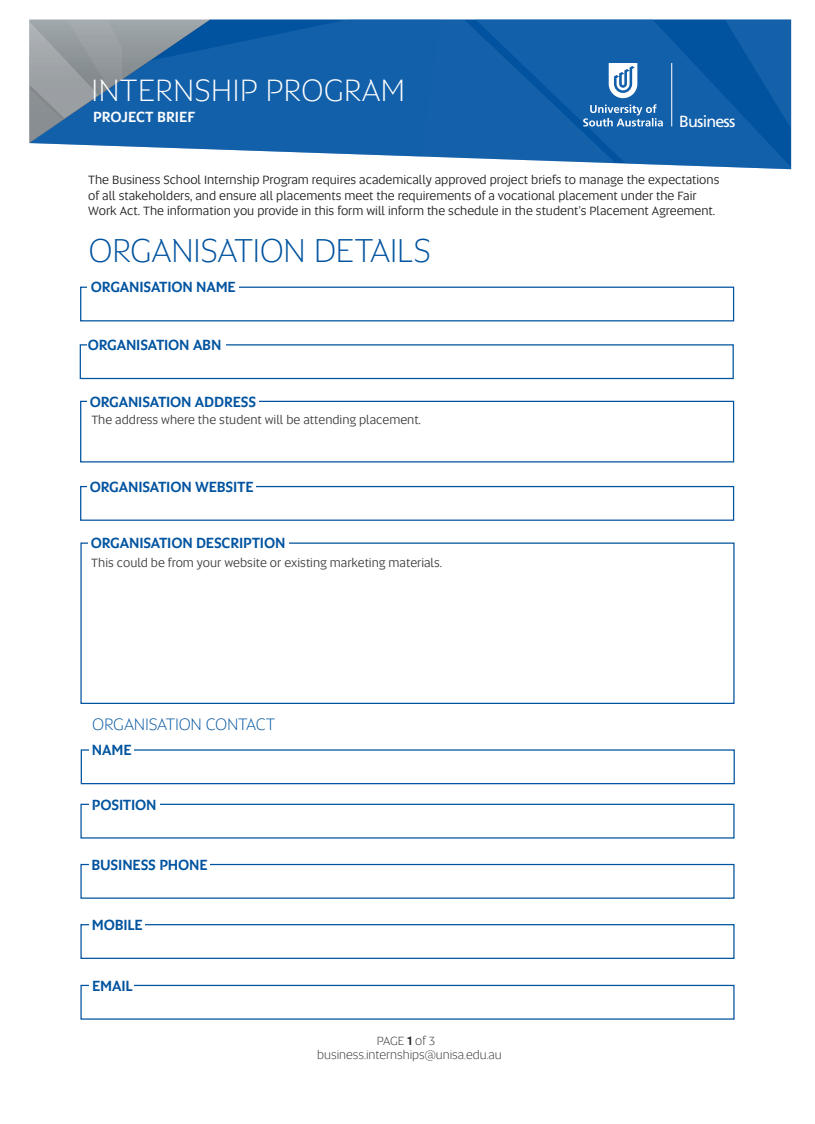
<style>
.page{position:relative;width:815px;height:1124px;background:#fff}
.page>*{position:absolute;margin:0;border:0;box-sizing:border-box;transform-origin:0 0}
.t1{font:300 35px "Altis";letter-spacing:-.02em;color:#00539f}
.t2{font:300 32.62px "Altis";color:#fff}
.t3{font:300 17.5px "Altis";letter-spacing:-.015em;color:#00539f}
.t4{font:16.12px "Frutiger";letter-spacing:-.05em;color:#fff}
.t5{font:500 15px "Altis";letter-spacing:-.01em;color:#00539f}
.t6{font:500 15px "Altis";color:#fff}
.t7{font:12.5px/15px "Altis";color:#231f20}
.t8{font:12.5px "Altis";color:#3e3e3f}
.t9{font:300 12.5px "Altis";color:#231f20}
.s1{font-weight:500}
</style>
<div class="page">
<div style="left:80px;top:400px;width:654px;height:62px;border:1px solid #00539f"></div>
<div style="left:80px;top:286px;width:654px;height:35px;border:1px solid #00539f"></div>
<div style="left:80px;top:486px;width:654px;height:34px;border:1px solid #00539f"></div>
<div style="left:80px;top:542px;width:655px;height:162px;border:1px solid #00539f"></div>
<div style="left:88px;top:281px;width:151px;height:11px;background:#fff"></div>
<div style="left:87px;top:395px;width:172px;height:11px;background:#fff"></div>
<div style="left:88px;top:480px;width:168px;height:11px;background:#fff"></div>
<div style="left:88px;top:536px;width:200px;height:12px;background:#fff"></div>
<svg style="left:29px;top:19px;width:384px;height:138px;background:#286eb1"></svg>
<svg style="left:413px;top:19px;width:378px;height:150px;background:#296fb1"></svg>
<svg style="left:29px;top:19px;width:182px;height:124px;background:#547ea5"></svg>
<svg style="left:566px;top:19px;width:225px;height:141px;background:#1964ab"></svg>
<div style="left:81px;top:749px;width:654px;height:35px;border:1px solid #00539f"></div>
<div style="left:80px;top:863px;width:655px;height:35px;border:1px solid #00539f"></div>
<div style="left:80px;top:803px;width:655px;height:35px;border:1px solid #00539f"></div>
<div style="left:80px;top:923px;width:655px;height:35px;border:1px solid #00539f"></div>
<div style="left:80px;top:984px;width:655px;height:35px;border:1px solid #00539f"></div>
<div style="left:89px;top:743px;width:45px;height:12px;background:#fff"></div>
<div style="left:89px;top:857px;width:121px;height:12px;background:#fff"></div>
<div style="left:89px;top:797px;width:70px;height:12px;background:#fff"></div>
<div style="left:89px;top:918px;width:56px;height:11px;background:#fff"></div>
<div style="left:89px;top:978px;width:45px;height:12px;background:#fff"></div>
<div style="left:80px;top:344px;width:654px;height:35px;border:1px solid #00539f"></div>
<div style="left:87px;top:338px;width:139px;height:12px;background:#fff"></div>
<h2 class="t2" style="left:91px;top:68px;width:316px">INTERNSHIP PROGRAM</h2>
<p class="t6" style="left:93px;top:106px;width:104px">PROJECT BRIEF</p>
<p class="t4" style="left:679px;top:111px;width:58px">Business</p>
<p class="t7" style="left:88px;top:172px;width:633px">The Business School Internship Program requires academically approved project briefs to manage the expectations of all stakeholders, and ensure all placements meet the requirements of a vocational placement under the Fair<br>Work Act. The information you provide in this form will inform the schedule in the student’s Placement Agreement.</p>
<h1 class="t1" style="left:89px;top:227px;width:344px">ORGANISATION DETAILS</h1>
<p class="t5" style="left:91px;top:276px;width:147px">ORGANISATION NAME</p>
<p class="t5" style="left:88px;top:334px;width:135px">ORGANISATION ABN</p>
<p class="t5" style="left:90px;top:390px;width:168px">ORGANISATION ADDRESS</p>
<p class="t8" style="left:91px;top:411px;width:331px">The address where the student will be attending placement.</p>
<p class="t5" style="left:90px;top:475px;width:165px">ORGANISATION WEBSITE</p>
<p class="t5" style="left:91px;top:532px;width:196px">ORGANISATION DESCRIPTION</p>
<p class="t8" style="left:91px;top:554px;width:352px">This could be from your website or existing marketing materials.</p>
<h3 class="t3" style="left:92px;top:712px;width:185px">ORGANISATION CONTACT</h3>
<p class="t5" style="left:92px;top:738px;width:41px">NAME</p>
<p class="t5" style="left:92px;top:793px;width:66px">POSITION</p>
<p class="t5" style="left:91px;top:853px;width:118px">BUSINESS PHONE</p>
<p class="t5" style="left:92px;top:913px;width:53px">MOBILE</p>
<p class="t5" style="left:92px;top:974px;width:42px">EMAIL</p>
<p class="t9" style="left:377px;top:1031px;width:60px">PAGE <span class="s1">1</span> of 3</p>
<p class="t9" style="left:317px;top:1046px;width:186px">business.internships@unisa.edu.au</p>
</div>
